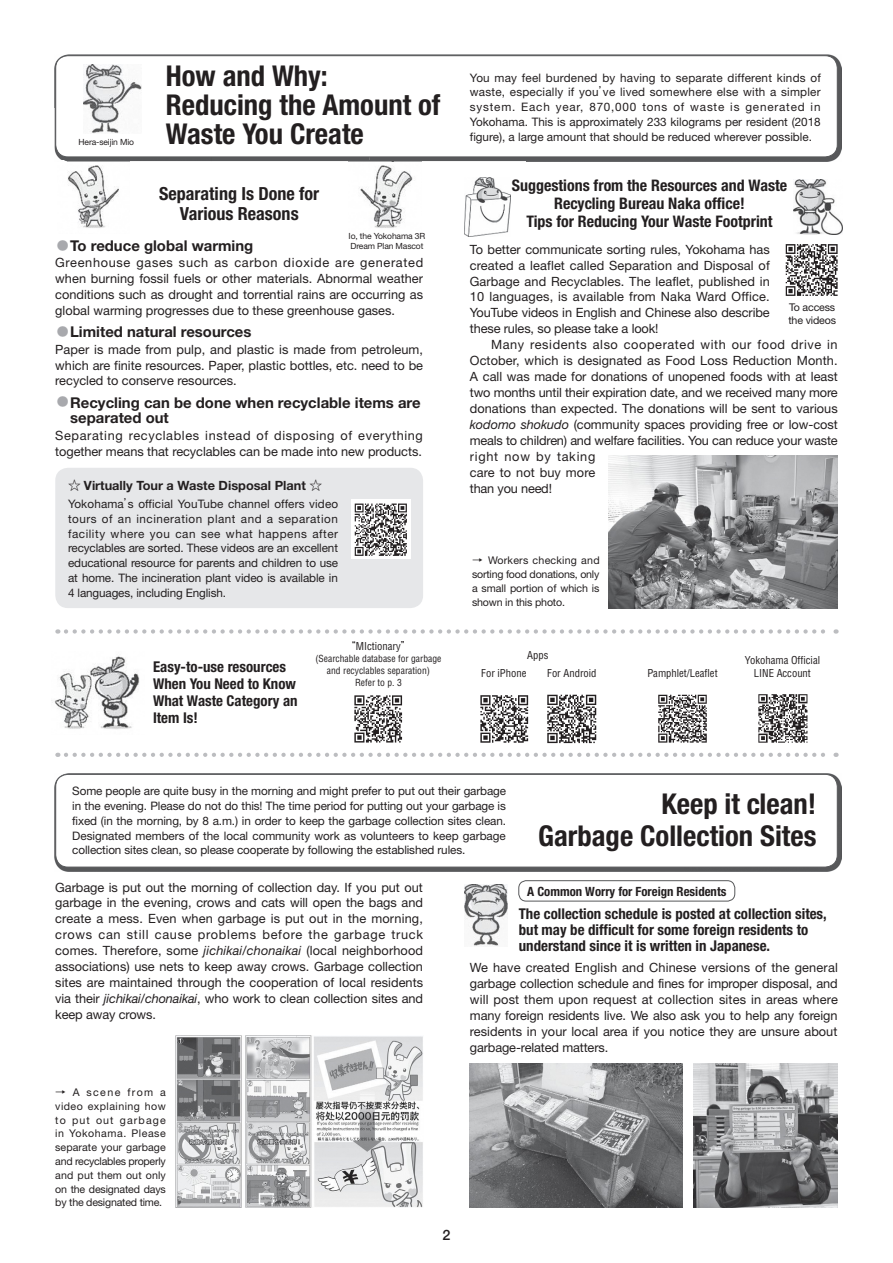
<style>
.page{position:relative;width:893px;height:1263px;background:#fff}
.page>*{position:absolute;margin:0;border:0;box-sizing:border-box;transform-origin:0 0}
.t1{font:700 condensed 28.65px/28.7px "Helvetica Neue LT Std";color:#231f20;text-align:right}
.t2{font:700 condensed 18px/20.2px "Helvetica Neue LT Std";color:#231f20;text-align:center}
.t3{font:700 condensed 15.9px/18px "Helvetica Neue LT Std";color:#231f20;text-align:center}
.t4{font:700 condensed 14.85px/17px "Helvetica Neue LT Std";color:#231f20}
.t5{font:700 14.85px/15.9px "Helvetica Neue LT Std";color:#231f20}
.t6{font:500 14.4px "Helvetica Neue LT Std";color:#231f20}
.t7{font:12.75px/15.9px "Helvetica Neue LT Std";color:#231f20;text-align:justify}
.t8{font:12.75px/15.9px "Helvetica Neue LT Std";letter-spacing:.04em;color:#231f20}
.t9{font:700 12.75px "Helvetica Neue LT Std";color:#231f20}
.t10{font:700 condensed 12.75px "Helvetica Neue LT Std";color:#231f20}
.t11{font:11.7px/14.9px "Helvetica Neue LT Std";letter-spacing:-.01em;color:#231f20;text-align:justify}
.t12{font:10.65px/13.8px "Helvetica Neue LT Std";letter-spacing:-.015em;color:#231f20;text-align:justify}
.t13{font:condensed 10.65px/12.8px "Helvetica LT Std";color:#231f20;text-align:center}
.t14{font:condensed 9.6px/11.7px "Helvetica LT Std";color:#231f20;text-align:center}
.t15{font:8.55px/9.6px "Helvetica Neue LT Std";letter-spacing:-.015em;color:#231f20}
.s1{font-family:"Gothic MB101 Pro"}
.s2{font-family:"Gothic MB101 Pro De";font-size:11.85px;color:#a8a9ad}
.s3{font-family:"Gothic MB101 Pro De"}
.s4{font-family:"Gothic MB101 Pro";font-stretch:normal}
.s5{font-family:"Helvetica Neue LT Pro";font-style:italic}
</style>
<div class="page">
<img style="left:66px;top:161px;width:64px;height:67px">
<img style="left:348px;top:161px;width:73px;height:67px">
<img style="left:464px;top:177px;width:46px;height:60px">
<img style="left:793px;top:180px;width:50px;height:54px">
<img style="left:55px;top:773px;width:786px;height:98px">
<div style="left:56px;top:774px;width:781px;height:93px;background:#fff;border-radius:12px"></div>
<div style="left:55px;top:774px;width:783px;height:93px;border:1px solid #57585a;border-radius:12px"></div>
<img style="left:175px;top:1036px;width:248px;height:172px">
<img style="left:470px;top:1063px;width:212px;height:145px">
<img style="left:608px;top:455px;width:230px;height:153px">
<img style="left:693px;top:1063px;width:145px;height:145px">
<div style="left:518px;top:880px;width:217px;height:21px;border:1px solid #57585a;border-radius:8px"></div>
<div style="left:55px;top:468px;width:368px;height:140px;background:#e6e7e9;border-radius:13px"></div>
<div style="left:351px;top:500px;width:59px;height:59px;background:#fff"></div>
<img style="left:354px;top:503px;width:53px;height:53px">
<svg style="left:66px;top:629px;width:771px;height:5px"></svg>
<svg style="left:66px;top:753px;width:771px;height:4px"></svg>
<img style="left:354px;top:695px;width:49px;height:48px">
<img style="left:480px;top:695px;width:49px;height:48px">
<img style="left:547px;top:694px;width:50px;height:50px">
<img style="left:658px;top:694px;width:49px;height:49px">
<img style="left:758px;top:694px;width:50px;height:49px">
<img style="left:55px;top:54px;width:786px;height:107px">
<div style="left:56px;top:56px;width:781px;height:101px;background:#fff;border-radius:12px"></div>
<div style="left:55px;top:55px;width:783px;height:102px;border:1px solid #57585a;border-radius:12px"></div>
<img style="left:84px;top:65px;width:57px;height:68px">
<img style="left:51px;top:656px;width:89px;height:73px">
<img style="left:465px;top:885px;width:43px;height:61px">
<img style="left:785px;top:244px;width:53px;height:52px">
<p class="t15" style="left:79px;top:138px;width:57px">Hera-seijin Mio</p>
<h1 class="t1" style="left:166px;top:61px;width:276px;text-align:left">How and Why:<br>Reducing the Amount of<br>Waste You Create</h1>
<p class="t11" style="left:470px;top:70px;width:352px">You may feel burdened by having to separate different kinds of waste, especially if you<span class="s1">’</span>ve lived somewhere else with a simpler system. Each year, 870,000 tons of waste is generated in Yokohama. This is approximately 233 kilograms per resident (2018 figure), a large amount that should be reduced wherever possible.</p>
<h2 class="t2" style="left:159px;top:183px;width:162px">Separating Is Done for<br>Various Reasons</h2>
<p class="t5" style="left:57px;top:238px;width:198px"><span class="s2">●</span>To reduce global warming</p>
<p class="t7" style="left:55px;top:255px;width:369px">Greenhouse gases such as carbon dioxide are generated when burning fossil fuels or other materials. Abnormal weather conditions such as drought and torrential rains are occurring as global warming progresses due to these greenhouse gases.</p>
<p class="t5" style="left:57px;top:324px;width:196px"><span class="s2">●</span>Limited natural resources</p>
<p class="t7" style="left:55px;top:341px;width:369px">Paper is made from pulp, and plastic is made from petroleum, which are finite resources. Paper, plastic bottles, etc. need to be recycled to conserve resources.</p>
<p class="t5" style="left:70px;top:394px;width:352px;text-indent:-13px"><span class="s2">●</span> Recycling can be done when recyclable items are separated out</p>
<p class="t8" style="left:55px;top:427px;width:369px">Separating recyclables instead of disposing of everything together means that recyclables can be made into new products.</p>
<p class="t15" style="left:349px;top:231px;width:78px">Io, the Yokohama 3R<br>Dream Plan Mascot</p>
<p class="t9" style="left:68px;top:477px;width:256px"><span class="s3">☆</span> Virtually Tour a Waste Disposal Plant <span class="s3">☆</span></p>
<p class="t11" style="left:68px;top:496px;width:272px">Yokohama<span class="s1">’</span>s official YouTube channel offers video tours of an incineration plant and a separation facility where you can see what happens after recyclables are sorted. These videos are an excellent educational resource for parents and children to use at home. The incineration plant video is available in 4 languages, including English.</p>
<p class="t4" style="left:153px;top:658px;width:146px">Easy-to-use resources<br>When You Need to Know<br>What Waste Category an<br>Item Is!</p>
<p class="t13" style="left:345px;top:640px;width:68px"><span class="s4">“</span>MIctionary<span class="s4">”</span></p>
<p class="t14" style="left:315px;top:653px;width:127px">(Searchable database for garbage and recyclables separation)<br>Refer to p. 3</p>
<p class="t3" style="left:512px;top:176px;width:277px">Suggestions from the Resources and Waste<br>Recycling Bureau Naka office!<br>Tips for Reducing Your Waste Footprint</p>
<p class="t7" style="left:470px;top:241px;width:301px">To better communicate sorting rules, Yokohama has created a leaflet called Separation and Disposal of Garbage and Recyclables. The leaflet, published in 10 languages, is available from Naka Ward Office.<br>YouTube videos in English and Chinese also describe these rules, so please take a look!</p>
<p class="t7" style="left:470px;top:337px;width:369px;text-align:left;text-indent:21px">Many residents also cooperated with our food drive in October, which is designated as Food Loss Reduction Month.<br>A call was made for donations of unopened foods with at least two months until their expiration date, and we received many more donations than expected. The donations will be sent to various <span class="s5">kodomo shokudo</span> (community spaces providing free or low-cost meals to children) and welfare facilities. You can reduce your waste right now by taking<br>care to not buy more<br>than you need!</p>
<p class="t12" style="left:788px;top:301px;width:49px;line-height:12.8px">To access the videos</p>
<p class="t12" style="left:472px;top:553px;width:129px"><span class="s1">→</span> Workers checking and sorting food donations, only a small portion of which is shown in this photo.</p>
<p class="t13" style="left:527px;top:649px;width:23px">Apps</p>
<p class="t13" style="left:481px;top:667px;width:47px">For iPhone</p>
<p class="t13" style="left:547px;top:667px;width:51px">For Android</p>
<p class="t13" style="left:647px;top:667px;width:72px">Pamphlet/Leaflet</p>
<p class="t13" style="left:745px;top:654px;width:77px">Yokohama Official<br>LINE Account</p>
<p class="t11" style="left:72px;top:783px;width:435px">Some people are quite busy in the morning and might prefer to put out their garbage in the evening. Please do not do this! The time period for putting out your garbage is fixed (in the morning, by 8 a.m.) in order to keep the garbage collection sites clean.<br>Designated members of the local community work as volunteers to keep garbage collection sites clean, so please cooperate by following the established rules.</p>
<h1 class="t1" style="left:538px;top:787px;width:280px;line-height:32px">Keep it clean!<br>Garbage Collection Sites</h1>
<p class="t7" style="left:55px;top:879px;width:369px">Garbage is put out the morning of collection day. If you put out garbage in the evening, crows and cats will open the bags and create a mess. Even when garbage is put out in the morning, crows can still cause problems before the garbage truck comes. Therefore, some <span class="s5">jichikai/chonaikai</span> (local neighborhood associations) use nets to keep away crows. Garbage collection sites are maintained through the cooperation of local residents via their <span class="s5">jichikai/chonaikai</span>, who work to clean collection sites and keep away crows.</p>
<p class="t12" style="left:55px;top:1085px;width:112px"><span class="s1">→</span> A scene from a video explaining how to put out garbage in Yokohama. Please separate your garbage and recyclables properly and put them out only on the designated days by the designated time.</p>
<p class="t6" style="left:442px;top:1226px;width:9px">2</p>
<p class="t10" style="left:527px;top:883px;width:201px">A Common Worry for Foreign Residents</p>
<p class="t4" style="left:519px;top:905px;width:310px;line-height:15.9px">The collection schedule is posted at collection sites, but may be difficult for some foreign residents to understand since it is written in Japanese.</p>
<p class="t7" style="left:470px;top:960px;width:369px">We have created English and Chinese versions of the general garbage collection schedule and fines for improper disposal, and will post them upon request at collection sites in areas where many foreign residents live. We also ask you to help any foreign residents in your local area if you notice they are unsure about garbage-related matters.</p>
</div>
